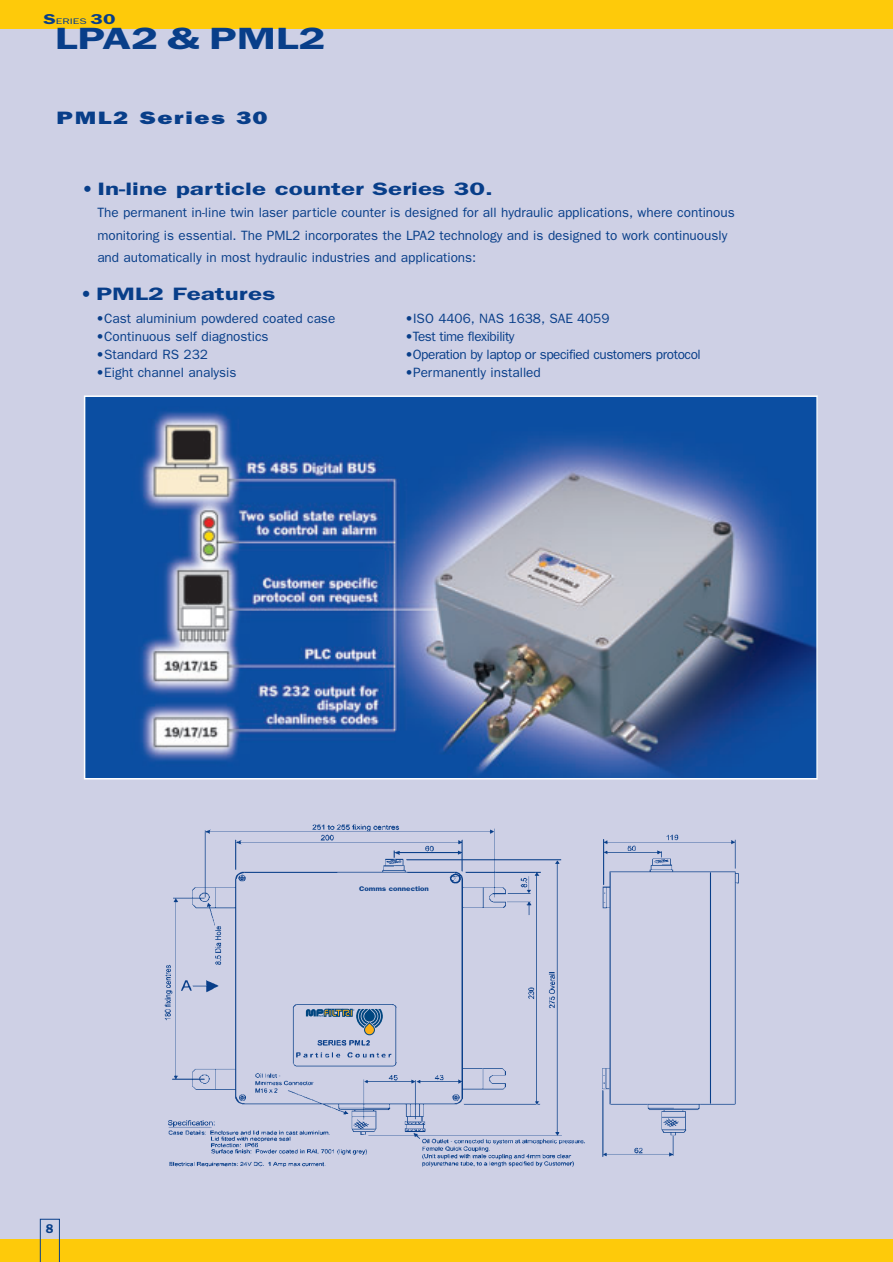
<style>
.page{position:relative;width:893px;height:1262px;background:#fff}
.page>*{position:absolute;margin:0;border:0;box-sizing:border-box;transform-origin:0 0}
.t1{font:600 30.9px "Franklin Gothic";color:#083e89;scale:1.45 1}
.t2{font:600 18px "Franklin Gothic";color:#083e89}
.t3{font:800 18px "Franklin Gothic";letter-spacing:.06em;color:#083e89;scale:1.4 1}
.t4{font:13.5px/22.5px "Franklin Gothic";color:#083e89}
.t5{font:13.5px "Franklin Gothic";letter-spacing:-.03em;color:#083e89}
.t6{font:600 12.75px "Franklin Gothic";color:#083e89}
.t7{font:8.1px "Franklin Gothic";color:#083e89;scale:1.45 1}
.t8{font:600 6.75px "Franklin Gothic";color:#083e89;scale:1.2 1}
.s1{font-weight:600;font-size:14.4px}
</style>
<div class="page">
<div style="left:0;top:0;width:892px;height:1261px;background:#ced0e5"></div>
<div style="left:0;top:1239px;width:892px;height:22px;background:#feca0a"></div>
<svg style="left:40px;top:1218px;width:20px;height:43px"></svg>
<div style="left:0;top:0;width:892px;height:28px;background:#feca0a"></div>
<img style="left:87px;top:398px;width:727px;height:378px">
<div style="left:84px;top:395px;width:733px;height:384px;border:2px solid #fff"></div>
<img style="left:164px;top:824px;width:575px;height:343px">
<svg style="left:306px;top:1008px;width:77px;height:27px"></svg>
<p class="t7" style="left:43px;top:19px;width:51px"><span class="s1">S</span>ERIES <span class="s1">30</span></p>
<h1 class="t1" style="left:55px;top:28px;width:188px">LPA2 &amp; PML2</h1>
<h2 class="t3" style="left:57px;top:112px;width:152px">PML2 Series 30</h2>
<h2 class="t2" style="left:82px;top:182px;width:412px">• In-line particle counter Series 30.</h2>
<p class="t4" style="left:97px;top:203px;width:639px">The permanent in-line twin laser particle counter is designed for all hydraulic applications, where continous monitoring is essential. The PML2 incorporates the LPA2 technology and is designed to work continuously and automatically in most hydraulic industries and applications:</p>
<h2 class="t2" style="left:81px;top:288px;width:196px">• PML2 Features</h2>
<p class="t4" style="left:96px;top:308px;width:241px">•Cast aluminium powdered coated case</p>
<p class="t4" style="left:405px;top:308px;width:206px">•ISO 4406, NAS 1638, SAE 4059</p>
<p class="t4" style="left:96px;top:326px;width:174px">•Continuous self diagnostics</p>
<p class="t5" style="left:405px;top:332px;width:111px">•Test time flexibility</p>
<p class="t4" style="left:96px;top:344px;width:113px">•Standard RS 232</p>
<p class="t5" style="left:405px;top:350px;width:297px">•Operation by laptop or specified customers protocol</p>
<p class="t4" style="left:96px;top:362px;width:142px">•Eight channel analysis</p>
<p class="t4" style="left:405px;top:362px;width:137px">•Permanently installed</p>
<p class="t6" style="left:46px;top:1224px;width:9px">8</p>
<p class="t8" style="left:359px;top:886px;width:60px">Comms connection</p>
</div>
